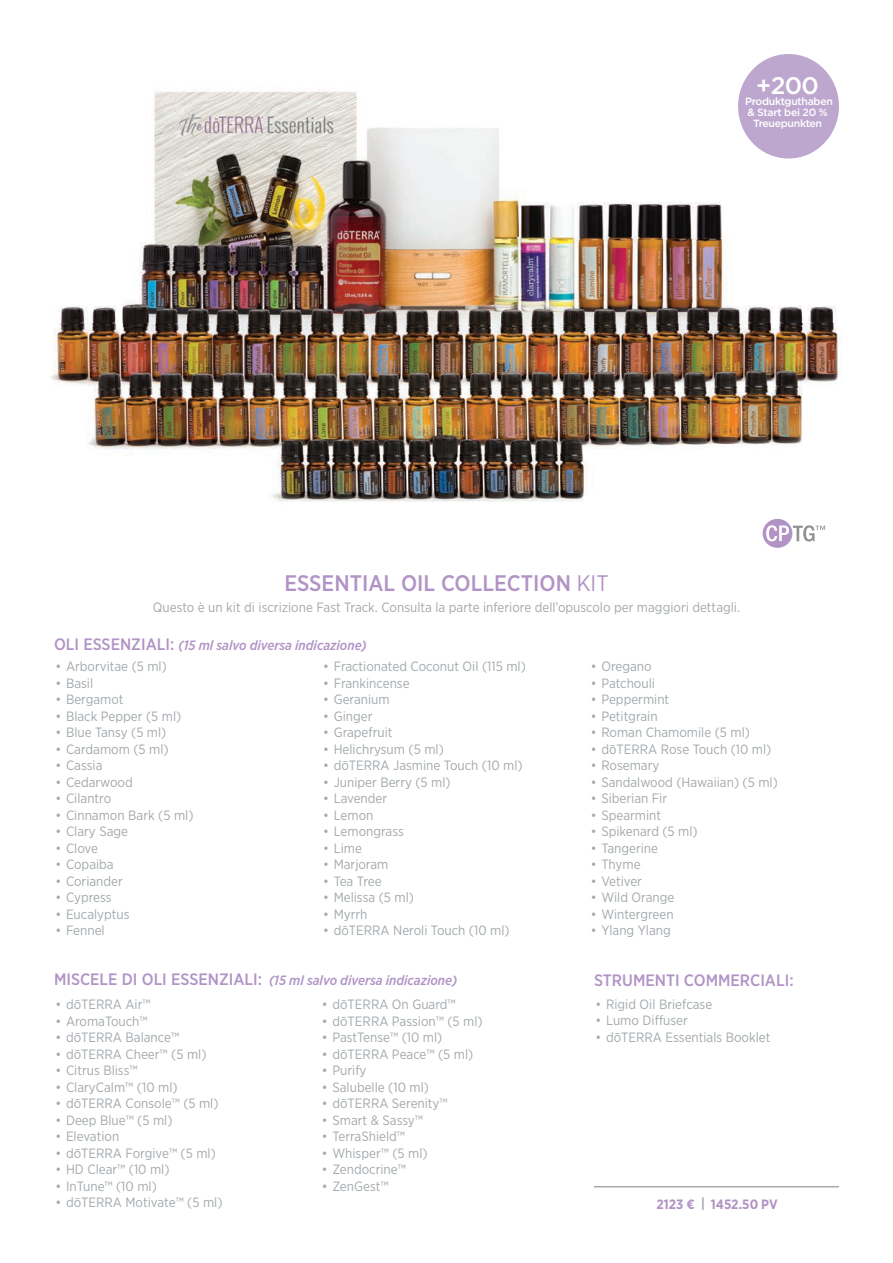
<style>
.page{position:relative;width:893px;height:1263px;background:#fff}
.page>*{position:absolute;margin:0;border:0;box-sizing:border-box;transform-origin:0 0}
.bullets{font:500 24px "Gotham";color:#fff}
.Blue_Titles{font:500 22.5px "Gotham Narrow";color:#b194c5}
.Purple_words{font:500 16.5px "Gotham Narrow";color:#b194c5}
.bulleted_items{font:13.5px "Gotham Narrow";color:#a3a9ad}
.Purple_words-2{font:italic 500 13.5px "Gotham Narrow";color:#b194c5}
.t1{font:700 13.5px "Gotham Narrow";color:#b194c5}
.bullets-2{font:500 10.5px/10.9px "Gotham";letter-spacing:-.03em;color:#fff;text-align:center}
.s1{font-weight:400}
.s2{font-style:normal;font-size:16.5px}
.s3{font-family:"Arial";color:#a3a9ad}
</style>
<div class="page">
<img style="left:51px;top:54px;width:788px;height:465px">
<div style="left:738px;top:54px;width:101px;height:105px;background:#bea7cf;border-radius:50%"></div>
<svg style="left:763px;top:519px;width:62px;height:29px"></svg>
<hr style="left:594px;top:1186px;width:245px;height:1px;background:#a3a9ad">
<p class="bullets" style="left:756px;top:70px;width:64px">+200</p>
<p class="bullets-2" style="left:745px;top:96px;width:89px">Produktguthaben &amp; Start bei 20 %<br>Treuepunkten</p>
<p class="Blue_Titles" style="left:284px;top:569px;width:326px">ESSENTIAL OIL COLLECTION <span class="s1">KIT</span></p>
<p class="bulleted_items" style="left:153px;top:599px;width:589px">Questo è un kit di iscrizione Fast Track. Consulta la parte inferiore dell’opuscolo per maggiori dettagli.</p>
<p class="Purple_words-2" style="left:54px;top:636px;width:314px"><span class="s2">OLI ESSENZIALI:</span> (15 ml salvo diversa indicazione)</p>
<p class="bulleted_items" style="left:56px;top:658px;width:113px">• Arborvitae (5 ml)</p>
<p class="bulleted_items" style="left:56px;top:674px;width:39px">• Basil</p>
<p class="bulleted_items" style="left:56px;top:691px;width:70px">• Bergamot</p>
<p class="bulleted_items" style="left:56px;top:707px;width:127px">• Black Pepper (5 ml)</p>
<p class="bulleted_items" style="left:56px;top:724px;width:112px">• Blue Tansy (5 ml)</p>
<p class="bulleted_items" style="left:56px;top:740px;width:115px">• Cardamom (5 ml)</p>
<p class="bulleted_items" style="left:56px;top:757px;width:48px">• Cassia</p>
<p class="bulleted_items" style="left:56px;top:773px;width:79px">• Cedarwood</p>
<p class="bulleted_items" style="left:56px;top:790px;width:57px">• Cilantro</p>
<p class="bulleted_items" style="left:56px;top:806px;width:139px">• Cinnamon Bark (5 ml)</p>
<p class="bulleted_items" style="left:56px;top:823px;width:74px">• Clary Sage</p>
<p class="bulleted_items" style="left:56px;top:839px;width:44px">• Clove</p>
<p class="bulleted_items" style="left:56px;top:856px;width:60px">• Copaiba</p>
<p class="bulleted_items" style="left:56px;top:872px;width:69px">• Coriander</p>
<p class="bulleted_items" style="left:56px;top:889px;width:58px">• Cypress</p>
<p class="bulleted_items" style="left:56px;top:905px;width:76px">• Eucalyptus</p>
<p class="bulleted_items" style="left:56px;top:922px;width:51px">• Fennel</p>
<p class="bulleted_items" style="left:323px;top:658px;width:204px">• Fractionated Coconut Oil (115 ml)</p>
<p class="bulleted_items" style="left:323px;top:674px;width:88px">• Frankincense</p>
<p class="bulleted_items" style="left:323px;top:691px;width:68px">• Geranium</p>
<p class="bulleted_items" style="left:323px;top:707px;width:51px">• Ginger</p>
<p class="bulleted_items" style="left:323px;top:724px;width:71px">• Grapefruit</p>
<p class="bulleted_items" style="left:323px;top:740px;width:122px">• Helichrysum (5 ml)</p>
<p class="bulleted_items" style="left:323px;top:757px;width:201px">• dōTERRA Jasmine Touch (10 ml)</p>
<p class="bulleted_items" style="left:323px;top:773px;width:129px">• Juniper Berry (5 ml)</p>
<p class="bulleted_items" style="left:323px;top:790px;width:66px">• Lavender</p>
<p class="bulleted_items" style="left:323px;top:806px;width:52px">• Lemon</p>
<p class="bulleted_items" style="left:323px;top:823px;width:82px">• Lemongrass</p>
<p class="bulleted_items" style="left:323px;top:839px;width:40px">• Lime</p>
<p class="bulleted_items" style="left:323px;top:856px;width:67px">• Marjoram</p>
<p class="bulleted_items" style="left:323px;top:872px;width:60px">• Tea Tree</p>
<p class="bulleted_items" style="left:323px;top:889px;width:92px">• Melissa (5 ml)</p>
<p class="bulleted_items" style="left:323px;top:905px;width:46px">• Myrrh</p>
<p class="bulleted_items" style="left:323px;top:922px;width:188px">• dōTERRA Neroli Touch (10 ml)</p>
<p class="Purple_words-2" style="left:54px;top:972px;width:405px"><span class="s2">MISCELE DI OLI ESSENZIALI:</span> (15 ml salvo diversa indicazione)</p>
<p class="bulleted_items" style="left:56px;top:996px;width:97px">• dōTERRA Air™</p>
<p class="bulleted_items" style="left:56px;top:1013px;width:94px">• AromaTouch™</p>
<p class="bulleted_items" style="left:56px;top:1029px;width:125px">• dōTERRA Balance™</p>
<p class="bulleted_items" style="left:56px;top:1046px;width:152px">• dōTERRA Cheer™ (5 ml)</p>
<p class="bulleted_items" style="left:56px;top:1062px;width:84px">• Citrus Bliss™</p>
<p class="bulleted_items" style="left:56px;top:1079px;width:124px">• ClaryCalm™ (10 ml)</p>
<p class="bulleted_items" style="left:56px;top:1095px;width:165px">• dōTERRA Console™ (5 ml)</p>
<p class="bulleted_items" style="left:56px;top:1112px;width:119px">• Deep Blue™ (5 ml)</p>
<p class="bulleted_items" style="left:56px;top:1128px;width:65px">• Elevation</p>
<p class="bulleted_items" style="left:56px;top:1145px;width:162px">• dōTERRA Forgive™ (5 ml)</p>
<p class="bulleted_items" style="left:56px;top:1161px;width:116px">• HD Clear™ (10 ml)</p>
<p class="bulleted_items" style="left:56px;top:1178px;width:103px">• InTune™ (10 ml)</p>
<p class="bulleted_items" style="left:56px;top:1194px;width:169px">• dōTERRA Motivate™ (5 ml)</p>
<p class="bulleted_items" style="left:322px;top:996px;width:135px">• dōTERRA On Guard™</p>
<p class="bulleted_items" style="left:322px;top:1013px;width:162px">• dōTERRA Passion™ (5 ml)</p>
<p class="bulleted_items" style="left:322px;top:1029px;width:122px">• PastTense™ (10 ml)</p>
<p class="bulleted_items" style="left:322px;top:1046px;width:153px">• dōTERRA Peace™ (5 ml)</p>
<p class="bulleted_items" style="left:322px;top:1062px;width:46px">• Purify</p>
<p class="bulleted_items" style="left:322px;top:1079px;width:109px">• Salubelle (10 ml)</p>
<p class="bulleted_items" style="left:322px;top:1095px;width:127px">• dōTERRA Serenity™</p>
<p class="bulleted_items" style="left:322px;top:1112px;width:103px">• Smart &amp; Sassy™</p>
<p class="bulleted_items" style="left:322px;top:1128px;width:85px">• TerraShield™</p>
<p class="bulleted_items" style="left:322px;top:1145px;width:107px">• Whisper™ (5 ml)</p>
<p class="bulleted_items" style="left:322px;top:1161px;width:85px">• Zendocrine™</p>
<p class="bulleted_items" style="left:322px;top:1178px;width:68px">• ZenGest™</p>
<p class="bulleted_items" style="left:591px;top:658px;width:62px">• Oregano</p>
<p class="bulleted_items" style="left:591px;top:674px;width:66px">• Patchouli</p>
<p class="bulleted_items" style="left:591px;top:691px;width:80px">• Peppermint</p>
<p class="bulleted_items" style="left:591px;top:707px;width:68px">• Petitgrain</p>
<p class="bulleted_items" style="left:591px;top:724px;width:161px">• Roman Chamomile (5 ml)</p>
<p class="bulleted_items" style="left:591px;top:740px;width:182px">• dōTERRA Rose Touch (10 ml)</p>
<p class="bulleted_items" style="left:591px;top:757px;width:70px">• Rosemary</p>
<p class="bulleted_items" style="left:591px;top:773px;width:188px">• Sandalwood (Hawaiian) (5 ml)</p>
<p class="bulleted_items" style="left:591px;top:790px;width:78px">• Siberian Fir</p>
<p class="bulleted_items" style="left:591px;top:806px;width:72px">• Spearmint</p>
<p class="bulleted_items" style="left:591px;top:823px;width:108px">• Spikenard (5 ml)</p>
<p class="bulleted_items" style="left:591px;top:839px;width:69px">• Tangerine</p>
<p class="bulleted_items" style="left:591px;top:856px;width:51px">• Thyme</p>
<p class="bulleted_items" style="left:591px;top:872px;width:53px">• Vetiver</p>
<p class="bulleted_items" style="left:591px;top:889px;width:85px">• Wild Orange</p>
<p class="bulleted_items" style="left:591px;top:905px;width:84px">• Wintergreen</p>
<p class="bulleted_items" style="left:591px;top:922px;width:82px">• Ylang Ylang</p>
<p class="Purple_words" style="left:594px;top:970px;width:201px">STRUMENTI COMMERCIALI:</p>
<p class="bulleted_items" style="left:596px;top:996px;width:118px">• Rigid Oil Briefcase</p>
<p class="bulleted_items" style="left:596px;top:1012px;width:94px">• Lumo Diffuser</p>
<p class="bulleted_items" style="left:596px;top:1029px;width:176px">• dōTERRA Essentials Booklet</p>
<p class="t1" style="left:657px;top:1195px;width:123px">2123 € <span class="s3">|</span> 1452.50 PV</p>
</div>
